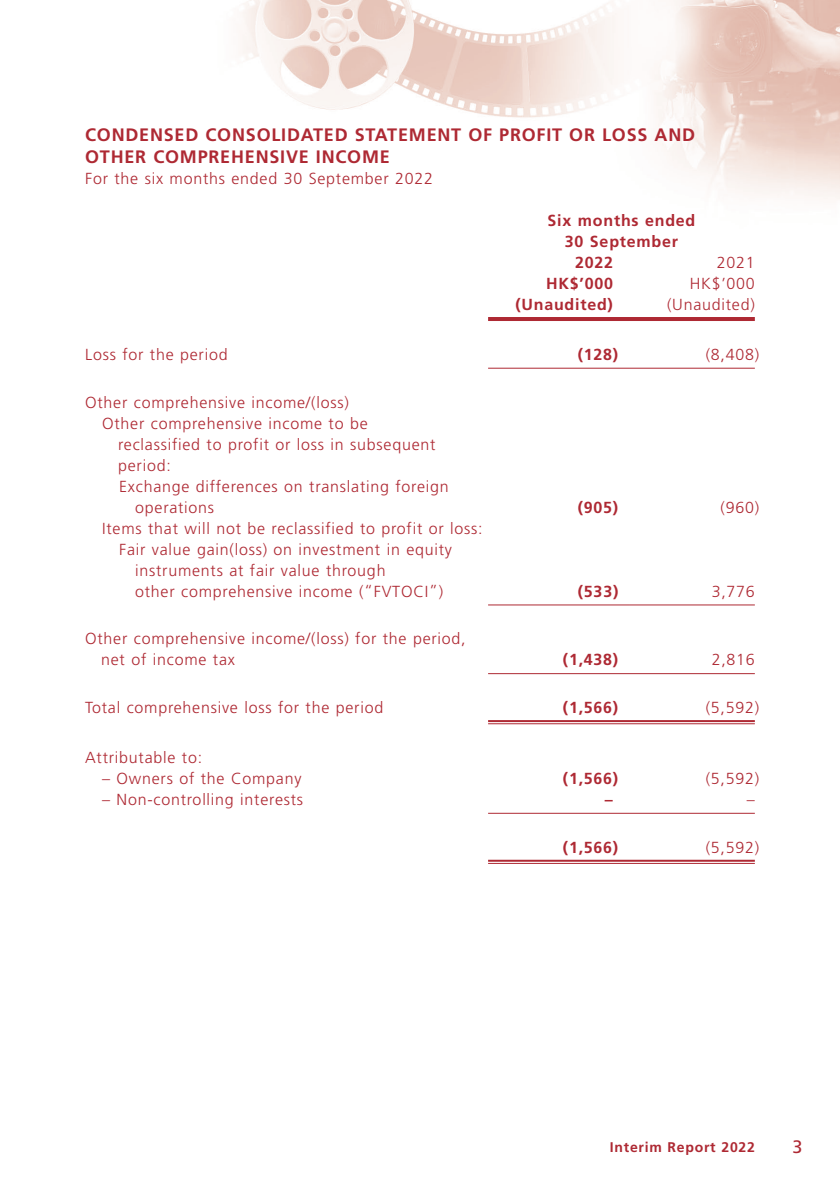
<style>
.page{position:relative;width:840px;height:1191px;background:#fff}
.page>*{position:absolute;margin:0;border:0;box-sizing:border-box;transform-origin:0 0}
.t1{font:700 18px/22px "Frutiger LT Std";letter-spacing:.045em;color:#ae2933}
.t2{font:18px "Frutiger LT Std";color:#ae2933}
.t3{font:300 16px/21px "Frutiger LT Std";letter-spacing:.05em;color:#ae2933}
.t4{font:700 16px "Frutiger LT Std";letter-spacing:.05em;color:#ae2933}
.t5{font:700 14px "Frutiger LT Std";letter-spacing:.055em;color:#ae2933}
</style>
<div class="page">
<img style="left:242px;top:0;width:597px;height:864px">
<hr style="left:488px;top:317px;width:141px;height:4px;background:#ae2933">
<hr style="left:629px;top:317px;width:125px;height:4px;background:#ae2933">
<hr style="left:488px;top:368px;width:141px;height:1px;background:#ae2933">
<hr style="left:629px;top:368px;width:125px;height:1px;background:#ae2933">
<hr style="left:488px;top:604px;width:141px;height:1px;background:#ae2933">
<hr style="left:629px;top:604px;width:125px;height:1px;background:#ae2933">
<hr style="left:488px;top:673px;width:141px;height:1px;background:#ae2933">
<hr style="left:629px;top:673px;width:125px;height:1px;background:#ae2933">
<hr style="left:488px;top:720px;width:141px;height:2px;background:#ae2933">
<hr style="left:488px;top:723px;width:141px;height:1px;background:#ae2933">
<hr style="left:629px;top:720px;width:125px;height:2px;background:#ae2933">
<hr style="left:629px;top:723px;width:125px;height:1px;background:#ae2933">
<hr style="left:488px;top:812px;width:141px;height:1px;background:#ae2933">
<hr style="left:629px;top:812px;width:125px;height:1px;background:#ae2933">
<hr style="left:488px;top:859px;width:141px;height:2px;background:#ae2933">
<hr style="left:488px;top:863px;width:141px;height:1px;background:#ae2933">
<hr style="left:629px;top:859px;width:125px;height:2px;background:#ae2933">
<hr style="left:629px;top:863px;width:125px;height:1px;background:#ae2933">
<p class="t1" style="left:85px;top:124px;width:611px">CONDENSED CONSOLIDATED STATEMENT OF PROFIT OR LOSS AND<br>OTHER COMPREHENSIVE INCOME</p>
<p class="t3" style="left:85px;top:168px;width:349px">For the six months ended 30 September 2022</p>
<p class="t4" style="left:547px;top:211px;width:149px">Six months ended</p>
<p class="t4" style="left:564px;top:232px;width:114px">30 September</p>
<p class="t4" style="left:574px;top:253px;width:39px">2022</p>
<p class="t3" style="left:716px;top:253px;width:39px">2021</p>
<p class="t4" style="left:545px;top:274px;width:68px">HK$’000</p>
<p class="t3" style="left:689px;top:274px;width:67px">HK$’000</p>
<p class="t4" style="left:515px;top:295px;width:99px">(Unaudited)</p>
<p class="t3" style="left:666px;top:295px;width:89px">(Unaudited)</p>
<p class="t3" style="left:85px;top:344px;width:144px">Loss for the period</p>
<p class="t4" style="left:577px;top:345px;width:42px">(128)</p>
<p class="t3" style="left:705px;top:344px;width:55px">(8,408)</p>
<p class="t3" style="left:85px;top:392px;width:265px">Other comprehensive income/(loss)</p>
<p class="t3" style="left:102px;top:413px;width:267px">Other comprehensive income to be</p>
<p class="t3" style="left:118px;top:434px;width:318px">reclassified to profit or loss in subsequent</p>
<p class="t3" style="left:118px;top:455px;width:54px">period:</p>
<p class="t3" style="left:119px;top:476px;width:331px">Exchange differences on translating foreign</p>
<p class="t3" style="left:135px;top:497px;width:80px">operations</p>
<p class="t4" style="left:577px;top:497px;width:42px">(905)</p>
<p class="t3" style="left:720px;top:497px;width:40px">(960)</p>
<p class="t3" style="left:102px;top:518px;width:382px">Items that will not be reclassified to profit or loss:</p>
<p class="t3" style="left:119px;top:539px;width:334px">Fair value gain(loss) on investment in equity</p>
<p class="t3" style="left:135px;top:560px;width:252px">instruments at fair value through</p>
<p class="t3" style="left:135px;top:581px;width:309px">other comprehensive income (“FVTOCI”)</p>
<p class="t4" style="left:577px;top:581px;width:42px">(533)</p>
<p class="t3" style="left:711px;top:581px;width:45px">3,776</p>
<p class="t3" style="left:101px;top:628px;width:366px;text-indent:-16px">Other comprehensive income/(loss) for the period, net of income tax</p>
<p class="t4" style="left:562px;top:650px;width:57px">(1,438)</p>
<p class="t3" style="left:711px;top:649px;width:45px">2,816</p>
<p class="t3" style="left:85px;top:697px;width:299px">Total comprehensive loss for the period</p>
<p class="t4" style="left:562px;top:698px;width:57px">(1,566)</p>
<p class="t3" style="left:705px;top:697px;width:55px">(5,592)</p>
<p class="t3" style="left:85px;top:747px;width:118px">Attributable to:</p>
<p class="t3" style="left:102px;top:768px;width:201px">– Owners of the Company</p>
<p class="t4" style="left:562px;top:769px;width:57px">(1,566)</p>
<p class="t3" style="left:705px;top:768px;width:55px">(5,592)</p>
<p class="t3" style="left:102px;top:789px;width:202px">– Non-controlling interests</p>
<p class="t4" style="left:604px;top:790px;width:9px">–</p>
<p class="t3" style="left:746px;top:789px;width:9px">–</p>
<p class="t4" style="left:562px;top:837px;width:57px">(1,566)</p>
<p class="t3" style="left:705px;top:837px;width:55px">(5,592)</p>
<p class="t5" style="left:609px;top:1138px;width:146px">Interim Report 2022</p>
<p class="t2" style="left:792px;top:1136px;width:12px">3</p>
</div>
